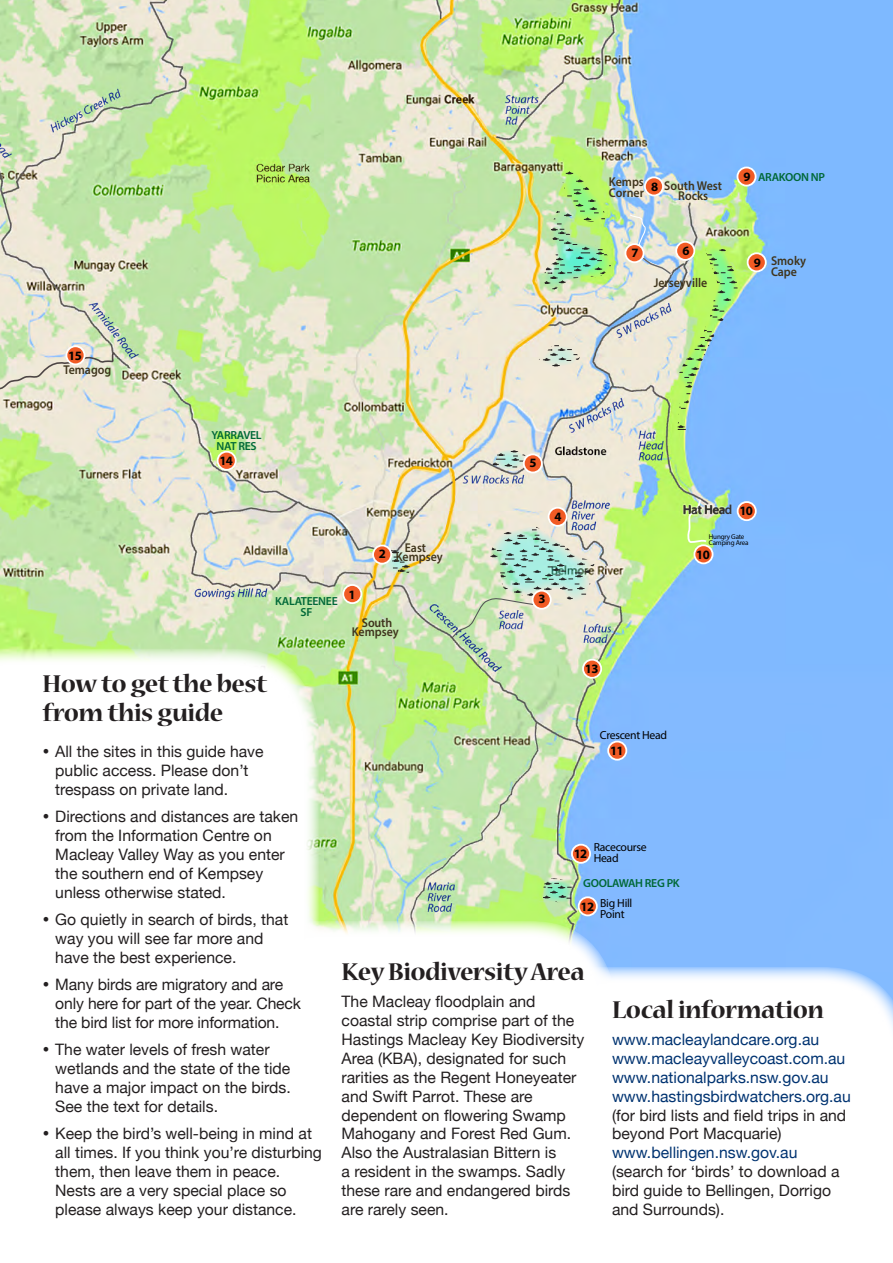
<style>
.page{position:relative;width:893px;height:1263px;background:#fff}
.page>*{position:absolute;margin:0;border:0;box-sizing:border-box;transform-origin:0 0}
.t1{font:700 27px/29.1px "Nueva Std";letter-spacing:-.02em;color:#231f20}
.bullet1{font:15.75px/18.9px "Helvetica Neue";color:#231f20}
.bullet1-2{font:15.75px/18.9px "Helvetica Neue";color:#013371}
.t2{font:600 13.2px "Myriad Pro";letter-spacing:-.02em;color:#333}
.t3{font:600 12.75px/10.6px "Myriad Pro";color:#3f341c;scale:.93 1}
.t4{font:700 12.75px "Myriad Pro";letter-spacing:-.05em;color:#000}
.t5{font:600 11.7px/10.6px "Myriad Pro";letter-spacing:-.025em;color:#006837;text-align:center}
.t6{font:11.7px/10.6px "Myriad Pro";letter-spacing:-.025em;color:#000}
.t7{font:7.05px/6.4px "Myriad Pro";letter-spacing:-.025em;color:#000}
.s1{color:#231f20}
</style>
<div class="page">
<img style="left:0;top:0;width:893px;height:967px">
<div style="left:491px;top:450px;width:35px;height:20px;background:#ece7d7;border-radius:50%"></div>
<img style="left:543px;top:170px;width:68px;height:121px">
<svg style="left:537px;top:345px;width:43px;height:22px"></svg>
<svg style="left:381px;top:547px;width:32px;height:28px"></svg>
<svg style="left:541px;top:878px;width:35px;height:24px"></svg>
<svg style="left:492px;top:450px;width:36px;height:22px"></svg>
<svg style="left:0;top:351px;width:117px;height:40px;background:#dddfc9"></svg>
<img style="left:451px;top:525px;width:143px;height:114px">
<div style="left:343px;top:585px;width:18px;height:18px;background:#f15a24;border-radius:50%"></div>
<div style="left:342px;top:584px;width:20px;height:20px;border:2px solid #fff;border-radius:50%"></div>
<div style="left:373px;top:545px;width:18px;height:19px;background:#f15a24;border-radius:50%"></div>
<div style="left:372px;top:545px;width:20px;height:19px;border:2px solid #fff;border-radius:50%"></div>
<div style="left:533px;top:591px;width:18px;height:18px;background:#f15a24;border-radius:50%"></div>
<div style="left:532px;top:590px;width:20px;height:20px;border:2px solid #fff;border-radius:50%"></div>
<div style="left:549px;top:508px;width:18px;height:18px;background:#f15a24;border-radius:50%"></div>
<div style="left:548px;top:507px;width:20px;height:20px;border:2px solid #fff;border-radius:50%"></div>
<div style="left:524px;top:454px;width:18px;height:18px;background:#f15a24;border-radius:50%"></div>
<div style="left:523px;top:453px;width:20px;height:20px;border:2px solid #fff;border-radius:50%"></div>
<div style="left:218px;top:452px;width:18px;height:18px;background:#f15a24;border-radius:50%"></div>
<div style="left:217px;top:451px;width:20px;height:20px;border:2px solid #fff;border-radius:50%"></div>
<div style="left:66px;top:346px;width:19px;height:18px;background:#f15a24;border-radius:50%"></div>
<div style="left:66px;top:345px;width:19px;height:20px;border:2px solid #fff;border-radius:50%"></div>
<div style="left:748px;top:253px;width:18px;height:18px;background:#f15a24;border-radius:50%"></div>
<div style="left:747px;top:252px;width:20px;height:20px;border:2px solid #fff;border-radius:50%"></div>
<div style="left:738px;top:502px;width:18px;height:18px;background:#f15a24;border-radius:50%"></div>
<div style="left:737px;top:501px;width:20px;height:20px;border:2px solid #fff;border-radius:50%"></div>
<div style="left:694px;top:545px;width:19px;height:18px;background:#f15a24;border-radius:50%"></div>
<div style="left:693px;top:544px;width:20px;height:20px;border:2px solid #fff;border-radius:50%"></div>
<div style="left:583px;top:660px;width:18px;height:18px;background:#f15a24;border-radius:50%"></div>
<div style="left:582px;top:659px;width:20px;height:20px;border:2px solid #fff;border-radius:50%"></div>
<div style="left:608px;top:741px;width:18px;height:19px;background:#f15a24;border-radius:50%"></div>
<div style="left:607px;top:741px;width:20px;height:19px;border:2px solid #fff;border-radius:50%"></div>
<div style="left:572px;top:845px;width:18px;height:18px;background:#f15a24;border-radius:50%"></div>
<div style="left:571px;top:844px;width:20px;height:20px;border:2px solid #fff;border-radius:50%"></div>
<div style="left:579px;top:897px;width:18px;height:18px;background:#f15a24;border-radius:50%"></div>
<div style="left:578px;top:896px;width:20px;height:20px;border:2px solid #fff;border-radius:50%"></div>
<svg style="left:686px;top:497px;width:22px;height:47px"></svg>
<svg style="left:625px;top:244px;width:19px;height:18px"></svg>
<div style="left:624px;top:243px;width:20px;height:20px;border:2px solid #fff;border-radius:50%"></div>
<div style="left:645px;top:177px;width:18px;height:18px;background:#f15a24;border-radius:50%"></div>
<div style="left:644px;top:176px;width:20px;height:20px;border:2px solid #fff;border-radius:50%"></div>
<div style="left:737px;top:167px;width:19px;height:19px;background:#f15a24;border-radius:50%"></div>
<div style="left:736px;top:167px;width:20px;height:20px;border:2px solid #fff;border-radius:50%"></div>
<img style="left:629px;top:214px;width:109px;height:220px">
<svg style="left:616px;top:967px;width:277px;height:62px"></svg>
<svg style="left:0;top:648px;width:319px;height:319px"></svg>
<svg style="left:285px;top:921px;width:331px;height:57px"></svg>
<svg style="left:44px;top:749px;width:4px;height:4px"></svg>
<svg style="left:44px;top:814px;width:4px;height:4px"></svg>
<svg style="left:44px;top:917px;width:4px;height:4px"></svg>
<p class="t4" style="left:68px;top:347px;width:15px">15</p>
<p class="t3" style="left:63px;top:364px;width:53px">Temagog</p>
<p class="t5" style="left:211px;top:430px;width:52px">YARRAVEL<br>NAT RES</p>
<p class="t4" style="left:219px;top:452px;width:15px">14</p>
<p class="t4" style="left:530px;top:455px;width:9px">5</p>
<p class="t5" style="left:275px;top:596px;width:64px">KALATEENEE<br>SF</p>
<p class="t4" style="left:349px;top:586px;width:9px">1</p>
<p class="t4" style="left:379px;top:546px;width:9px">2</p>
<p class="t3" style="left:405px;top:542px;width:24px">East</p>
<p class="t3" style="left:396px;top:551px;width:52px">Kempsey</p>
<p class="t3" style="left:352px;top:618px;width:52px;line-height:9px;text-align:center">South<br>Kempsey</p>
<p class="t1" style="left:43px;top:670px;width:226px">How to get the best from this guide</p>
<p class="t4" style="left:554px;top:508px;width:9px">4</p>
<p class="t4" style="left:538px;top:591px;width:9px">3</p>
<p class="t3" style="left:609px;top:176px;width:39px">Kemps<br>Corner</p>
<p class="t3" style="left:664px;top:180px;width:64px;text-align:center">South West<br>Rocks</p>
<p class="t4" style="left:651px;top:178px;width:9px">8</p>
<p class="t4" style="left:632px;top:245px;width:9px">7</p>
<p class="t4" style="left:682px;top:242px;width:9px">6</p>
<p class="t3" style="left:654px;top:277px;width:59px">Jerseyville</p>
<p class="t4" style="left:744px;top:168px;width:9px">9</p>
<p class="t5" style="left:758px;top:171px;width:68px">ARAKOON NP</p>
<p class="t4" style="left:754px;top:254px;width:9px">9</p>
<p class="t3" style="left:771px;top:255px;width:39px">Smoky<br>Cape</p>
<p class="t2" style="left:683px;top:501px;width:51px">Hat Head</p>
<p class="t4" style="left:739px;top:503px;width:15px">10</p>
<p class="t7" style="left:709px;top:533px;width:41px">Hungry Gate<br>Camping Area</p>
<p class="t4" style="left:696px;top:546px;width:15px">10</p>
<p class="t4" style="left:585px;top:660px;width:15px">13</p>
<p class="t6" style="left:600px;top:730px;width:69px">Crescent Head</p>
<p class="bullet1" style="left:55px;top:741px;width:210px">All the sites in this guide have public access. Please don’t trespass on private land.</p>
<p class="bullet1" style="left:55px;top:807px;width:245px">Directions and distances are taken from the Information Centre on<br>Macleay Valley Way as you enter the southern end of Kempsey unless otherwise stated.</p>
<p class="bullet1" style="left:55px;top:910px;width:235px">Go quietly in search of birds, that way you will see far more and have the best experience.</p>
<p class="bullet1" style="left:55px;top:975px;width:247px">Many birds are migratory and are only here for part of the year. Check the bird list for more information.</p>
<p class="bullet1" style="left:55px;top:1040px;width:237px">The water levels of fresh water wetlands and the state of the tide have a major impact on the birds.<br>See the text for details.</p>
<p class="bullet1" style="left:55px;top:1124px;width:268px">Keep the bird’s well-being in mind at all times. If you think you’re disturbing them, then leave them in peace.<br>Nests are a very special place so please always keep your distance.</p>
<p class="t4" style="left:610px;top:742px;width:15px">11</p>
<p class="t6" style="left:594px;top:841px;width:54px">Racecourse<br>Head</p>
<p class="t6" style="left:600px;top:897px;width:34px">Big Hill<br>Point</p>
<p class="t4" style="left:574px;top:845px;width:15px">12</p>
<p class="t5" style="left:583px;top:878px;width:98px">GOOLAWAH REG PK</p>
<p class="t4" style="left:581px;top:898px;width:15px">12</p>
<p class="t1" style="left:342px;top:958px;width:245px">Key Biodiversity Area</p>
<p class="bullet1" style="left:342px;top:992px;width:244px">The Macleay floodplain and coastal strip comprise part of the<br>Hastings Macleay Key Biodiversity<br>Area (KBA), designated for such rarities as the Regent Honeyeater and Swift Parrot. These are dependent on flowering Swamp<br>Mahogany and Forest Red Gum.<br>Also the Australasian Bittern is<br>a resident in the swamps. Sadly these rare and endangered birds are rarely seen.</p>
<p class="t1" style="left:612px;top:996px;width:213px">Local information</p>
<p class="bullet1-2" style="left:612px;top:1030px;width:240px">www.macleaylandcare.org.au www.macleayvalleycoast.com.au www.nationalparks.nsw.gov.au www.hastingsbirdwatchers.org.au <span class="s1">(for bird lists and field trips in and beyond Port Macquarie) </span>www.bellingen.nsw.gov.au <span class="s1">(search for ‘birds’ to download a bird guide to Bellingen, Dorrigo and Surrounds).</span></p>
</div>
